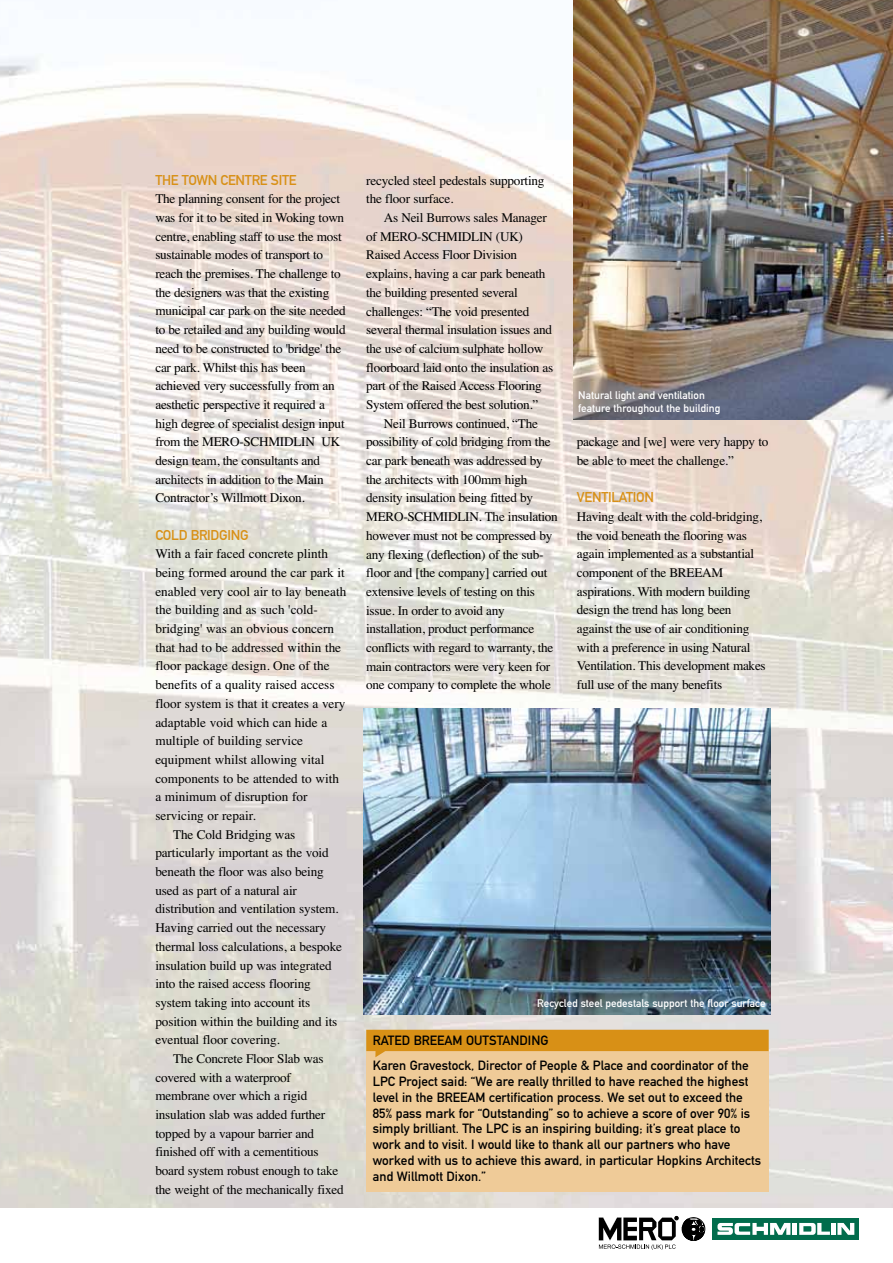
<style>
.page{position:relative;width:893px;height:1263px;background:#fff}
.page>*{position:absolute;margin:0;border:0;box-sizing:border-box;transform-origin:0 0}
.t1{font:13.95px "DIN Mittelschrift";letter-spacing:-.02em;color:#d89016}
.t2{font:13.2px/18.8px "Times";letter-spacing:-.02em;color:#000}
.t3{font:13.2px/15.9px "DIN Mittelschrift";color:#000}
.t4{font:13.2px "Times";color:#000}
.t5{font:10.95px/13px "DIN Mittelschrift";color:#fff}
</style>
<div class="page">
<img style="left:0;top:57px;width:893px;height:1151px">
<div style="left:366px;top:1051px;width:403px;height:140px;background:#efcb98"></div>
<svg style="left:366px;top:1030px;width:403px;height:27px"></svg>
<img style="left:573px;top:0;width:320px;height:420px">
<img style="left:363px;top:708px;width:408px;height:306px">
<div style="left:712px;top:1218px;width:147px;height:21px;background:#016c4c"></div>
<hr style="left:831px;top:1223px;width:4px;height:12px;background:#fff">
<div style="left:792px;top:1223px;width:5px;height:12px;background:#fff"></div>
<svg style="left:837px;top:1223px;width:17px;height:12px"></svg>
<svg style="left:799px;top:1223px;width:31px;height:12px"></svg>
<svg style="left:717px;top:1223px;width:73px;height:12px"></svg>
<svg style="left:599px;top:1216px;width:106px;height:34px"></svg>
<p class="t1" style="left:155px;top:172px;width:143px">THE TOWN CENTRE SITE</p>
<p class="t2" style="left:155px;top:188px;width:192px">The planning consent for the project was for it to be sited in Woking town centre, enabling staff to use the most sustainable modes of transport to reach the premises. The challenge to the designers was that the existing municipal car park on the site needed to be retailed and any building would need to be constructed to 'bridge' the car park. Whilst this has been achieved very successfully from an aesthetic perspective it required a high degree of specialist design input from the MERO-SCHMIDLIN UK design team, the consultants and architects in addition to the Main Contractor’s Willmott Dixon.</p>
<p class="t1" style="left:155px;top:527px;width:95px">COLD BRIDGING</p>
<p class="t4" style="left:155px;top:541px;width:174px">With a fair faced concrete plinth</p>
<p class="t4" style="left:155px;top:560px;width:191px">being formed around the car park it</p>
<p class="t4" style="left:155px;top:579px;width:192px">enabled very cool air to lay beneath</p>
<p class="t4" style="left:155px;top:598px;width:164px">the building and as such 'cold-</p>
<p class="t4" style="left:155px;top:616px;width:180px">bridging' was an obvious concern</p>
<p class="t4" style="left:155px;top:635px;width:187px">that had to be addressed within the</p>
<p class="t4" style="left:155px;top:654px;width:176px">floor package design. One of the</p>
<p class="t4" style="left:155px;top:672px;width:181px">benefits of a quality raised access</p>
<p class="t4" style="left:155px;top:691px;width:192px">floor system is that it creates a very</p>
<p class="t4" style="left:155px;top:710px;width:173px">adaptable void which can hide a</p>
<p class="t4" style="left:155px;top:728px;width:149px">multiple of building service</p>
<p class="t4" style="left:155px;top:747px;width:171px">equipment whilst allowing vital</p>
<p class="t4" style="left:155px;top:766px;width:185px">components to be attended to with</p>
<p class="t4" style="left:155px;top:784px;width:154px">a minimum of disruption for</p>
<p class="t4" style="left:155px;top:803px;width:102px">servicing or repair.</p>
<p class="t2" style="left:173px;top:824px;width:124px">The Cold Bridging was</p>
<p class="t2" style="left:155px;top:842px;width:175px">particularly important as the void</p>
<p class="t2" style="left:155px;top:861px;width:170px">beneath the floor was also being</p>
<p class="t2" style="left:155px;top:880px;width:143px">used as part of a natural air</p>
<p class="t2" style="left:155px;top:898px;width:185px">distribution and ventilation system.</p>
<p class="t2" style="left:155px;top:917px;width:172px">Having carried out the necessary</p>
<p class="t2" style="left:155px;top:936px;width:188px">thermal loss calculations, a bespoke</p>
<p class="t2" style="left:155px;top:954px;width:178px">insulation build up was integrated</p>
<p class="t2" style="left:155px;top:973px;width:157px">into the raised access flooring</p>
<p class="t2" style="left:155px;top:992px;width:156px">system taking into account its</p>
<p class="t2" style="left:155px;top:1011px;width:183px">position within the building and its</p>
<p class="t2" style="left:155px;top:1029px;width:126px">eventual floor covering.</p>
<p class="t2" style="left:173px;top:1048px;width:152px">The Concrete Floor Slab was</p>
<p class="t2" style="left:155px;top:1067px;width:137px">covered with a waterproof</p>
<p class="t2" style="left:155px;top:1085px;width:153px">membrane over which a rigid</p>
<p class="t2" style="left:155px;top:1104px;width:171px">insulation slab was added further</p>
<p class="t2" style="left:155px;top:1123px;width:160px">topped by a vapour barrier and</p>
<p class="t2" style="left:155px;top:1141px;width:165px">finished off with a cementitious</p>
<p class="t2" style="left:155px;top:1160px;width:184px">board system robust enough to take</p>
<p class="t2" style="left:155px;top:1179px;width:190px">the weight of the mechanically fixed</p>
<p class="t2" style="left:366px;top:170px;width:180px">recycled steel pedestals supporting the floor surface.</p>
<p class="t2" style="left:366px;top:207px;width:189px;text-indent:18px">As Neil Burrows sales Manager of MERO-SCHMIDLIN (UK)<br>Raised Access Floor Division explains, having a car park beneath the building presented several challenges: “The void presented several thermal insulation issues and the use of calcium sulphate hollow floorboard laid onto the insulation as part of the Raised Access Flooring System offered the best solution.”</p>
<p class="t2" style="left:366px;top:413px;width:193px;text-indent:18px">Neil Burrows continued, “The possibility of cold bridging from the car park beneath was addressed by the architects with 100mm high density insulation being fitted by MERO-SCHMIDLIN. The insulation however must not be compressed by any flexing (deflection) of the sub&shy;floor and [the company] carried out extensive levels of testing on this issue. In order to avoid any installation, product performance conflicts with regard to warranty, the main contractors were very keen for one company to complete the whole</p>
<p class="t5" style="left:578px;top:389px;width:144px">Natural light and ventilation feature throughout the building</p>
<p class="t2" style="left:577px;top:431px;width:193px">package and [we] were very happy to be able to meet the challenge.”</p>
<p class="t1" style="left:577px;top:489px;width:79px">VENTILATION</p>
<p class="t2" style="left:577px;top:506px;width:190px">Having dealt with the cold-bridging, the void beneath the flooring was again implemented as a substantial component of the BREEAM aspirations. With modern building design the trend has long been against the use of air conditioning with a preference in using Natural Ventilation. This development makes full use of the many benefits</p>
<p class="t5" style="left:537px;top:997px;width:230px">Recycled steel pedestals support the floor surface</p>
<p class="t3" style="left:373px;top:1027px;width:377px;line-height:25.2px">RATED BREEAM OUTSTANDING<br>Karen Gravestock, Director of People &amp; Place and coordinator of the</p>
<p class="t3" style="left:373px;top:1073px;width:390px">LPC Project said: “We are really thrilled to have reached the highest level in the BREEAM certification process. We set out to exceed the 85% pass mark for “Outstanding” so to achieve a score of over 90% is simply brilliant. The LPC is an inspiring building; it’s great place to work and to visit. I would like to thank all our partners who have worked with us to achieve this award, in particular Hopkins Architects and Willmott Dixon.”</p>
</div>
